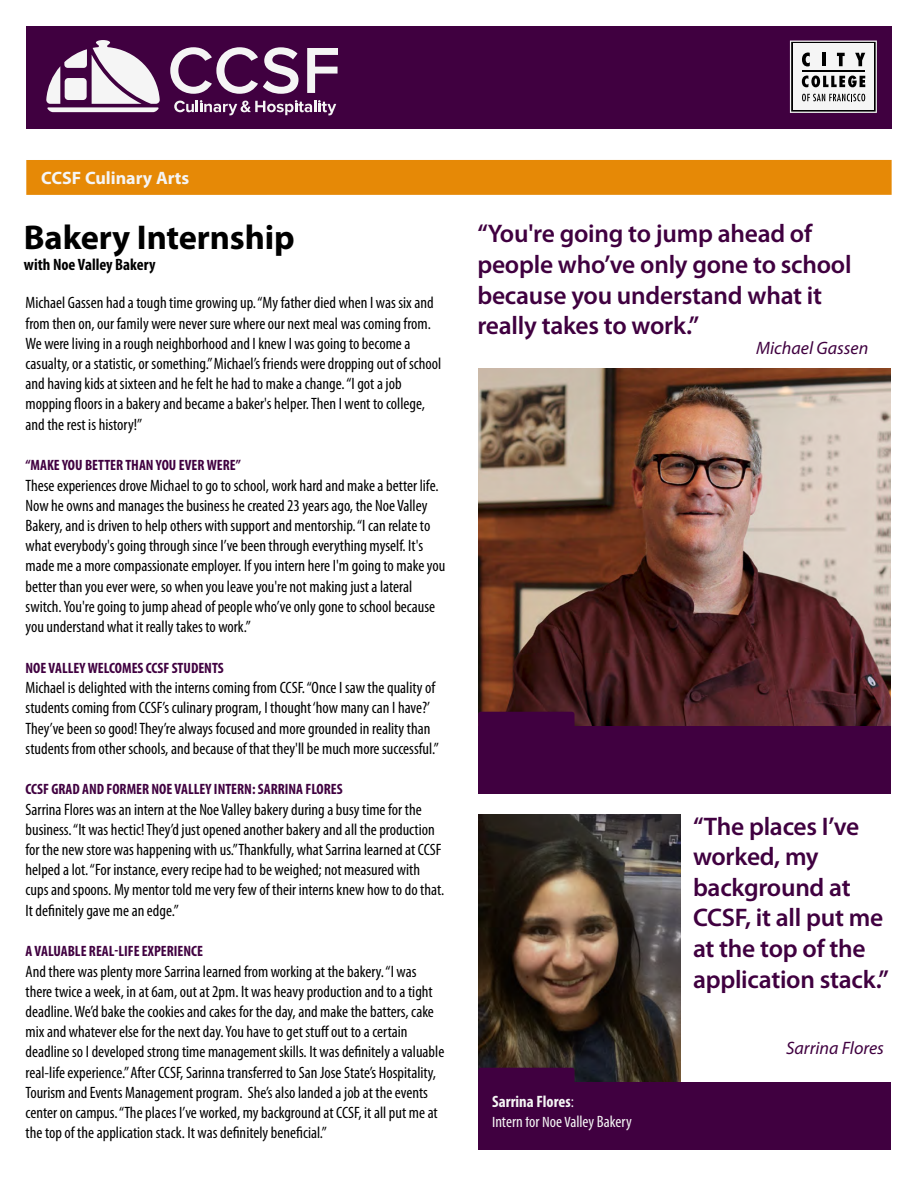
<style>
.page{position:relative;width:918px;height:1188px;background:#fff}
.page>*{position:absolute;margin:0;border:0;box-sizing:border-box;transform-origin:0 0}
.t1{font:700 34.5px "Myriad Pro";letter-spacing:-.005em;color:#000}
.t2{font:600 25.5px/30.6px "Myriad Pro";letter-spacing:-.01em;color:#400040}
.t3{font:italic 18px "Myriad Pro";color:#400040}
.t4{font:700 18px "Myriad Pro";color:#f5f5f5}
.t5{font:condensed 16.5px/20.2px "Myriad Pro";color:#000}
.t6{font:condensed 16.5px "Myriad Pro";color:#f5f5f5}
.t7{font:700 condensed 16.5px "Myriad Pro";color:#000}
.t8{font:700 condensed 16.5px "Myriad Pro";color:#f5f5f5}
.t9{font:700 condensed 15px "Myriad Pro";color:#400040}
.s1{font-weight:400}
</style>
<div class="page">
<img style="left:478px;top:368px;width:412px;height:358px">
<div style="left:478px;top:712px;width:97px;height:49px;background:#400040;border-radius:3px"></div>
<div style="left:478px;top:726px;width:412px;height:68px;background:#400040"></div>
<div style="left:26px;top:160px;width:866px;height:35px;background:#e68906"></div>
<div style="left:26px;top:26px;width:866px;height:102px;background:#400040"></div>
<svg style="left:790px;top:41px;width:87px;height:72px;background:#bfbfbf"></svg>
<hr style="left:802px;top:70px;width:63px;height:1px;background:#000">
<svg style="left:170px;top:47px;width:129px;height:47px"></svg>
<svg style="left:307px;top:48px;width:31px;height:45px"></svg>
<svg style="left:174px;top:100px;width:162px;height:15px"></svg>
<svg style="left:46px;top:40px;width:114px;height:72px"></svg>
<img style="left:478px;top:814px;width:203px;height:268px">
<div style="left:478px;top:1082px;width:412px;height:68px;background:#400040"></div>
<div style="left:478px;top:1068px;width:97px;height:49px;background:#400040;border-radius:3px"></div>
<p class="t4" style="left:41px;top:166px;width:150px">CCSF Culinary Arts</p>
<h1 class="t1" style="left:24px;top:215px;width:272px">Bakery Internship</h1>
<h2 class="t7" style="left:24px;top:254px;width:133px">with Noe Valley Bakery</h2>
<p class="t5" style="left:26px;top:292px;width:417px">Michael Gassen had a tough time growing up. “My father died when I was six and from then on, our family were never sure where our next meal was coming from.<br>We were living in a rough neighborhood and I knew I was going to become a casualty, or a statistic, or something.” Michael’s friends were dropping out of school and having kids at sixteen and he felt he had to make a change. “I got a job mopping ˜oors in a bakery and became a baker's helper. Then I went to college, and the rest is history!”</p>
<h2 class="t9" style="left:26px;top:456px;width:217px">“MAKE YOU BETTER THAN YOU EVER WERE”</h2>
<p class="t5" style="left:26px;top:475px;width:421px">These experiences drove Michael to go to school, work hard and make a better life.<br>Now he owns and manages the business he created 23 years ago, the Noe Valley Bakery, and is driven to help others with support and mentorship. “I can relate to what everybody's going through since I’ve been through everything myself. It's made me a more compassionate employer. If you intern here I'm going to make you better than you ever were, so when you leave you're not making just a lateral switch. You're going to jump ahead of people who’ve only gone to school because you understand what it really takes to work.”</p>
<h2 class="t9" style="left:26px;top:658px;width:200px">NOE VALLEY WELCOMES CCSF STUDENTS</h2>
<p class="t5" style="left:26px;top:677px;width:415px">Michael is delighted with the interns coming from CCSF. “Once I saw the quality of students coming from CCSF’s culinary program, I thought ‘how many can I have?’ They’ve been so good! They’re always focused and more grounded in reality than students from other schools, and because of that they'll be much more successful.”</p>
<h2 class="t9" style="left:26px;top:780px;width:319px">CCSF GRAD AND FORMER NOE VALLEY INTERN: SARRINA FLORES</h2>
<p class="t5" style="left:26px;top:799px;width:420px">Sarrina Flores was an intern at the Noe Valley bakery during a busy time for the business. “It was hectic! They’d just opened another bakery and all the production for the new store was happening with us.”Thankfully, what Sarrina learned at CCSF helped a lot. “For instance, every recipe had to be weighed; not measured with cups and spoons. My mentor told me very few of their interns knew how to do that.<br>It deÿnitely gave me an edge.”</p>
<p class="t9" style="left:26px;top:942px;width:179px">A VALUABLE REAL˜LIFE EXPERIENCE</p>
<p class="t5" style="left:26px;top:961px;width:420px">And there was plenty more Sarrina learned from working at the bakery. “I was there twice a week, in at 6am, out at 2pm. It was heavy production and to a tight deadline. We’d bake the cookies and cakes for the day, and make the batters, cake mix and whatever else for the next day. You have to get stu˛ out to a certain deadline so I developed strong time management skills. It was deÿnitely a valuable real-life experience.” After CCSF, Sarinna transferred to San Jose State’s Hospitality, Tourism and Events Management program. She’s also landed a job at the events center on campus. “The places I’ve worked, my background at CCSF, it all put me at the top of the application stack. It was deÿnitely beneÿcial.”</p>
<p class="t2" style="left:477px;top:218px;width:376px">“You're going to jump ahead of people who’ve only gone to school because you understand what it really takes to work.”</p>
<p class="t3" style="left:756px;top:337px;width:114px">Michael Gassen</p>
<p class="t2" style="left:693px;top:810px;width:197px">“The places I’ve worked, my background at<br>CCSF, it all put me at the top of the application stack.”</p>
<p class="t8" style="left:492px;top:1091px;width:83px">Sarrina Flores<span class="s1">:</span></p>
<p class="t6" style="left:492px;top:1112px;width:141px">Intern for Noe Valley Bakery</p>
<p class="t3" style="left:786px;top:1037px;width:99px">Sarrina Flores</p>
</div>
